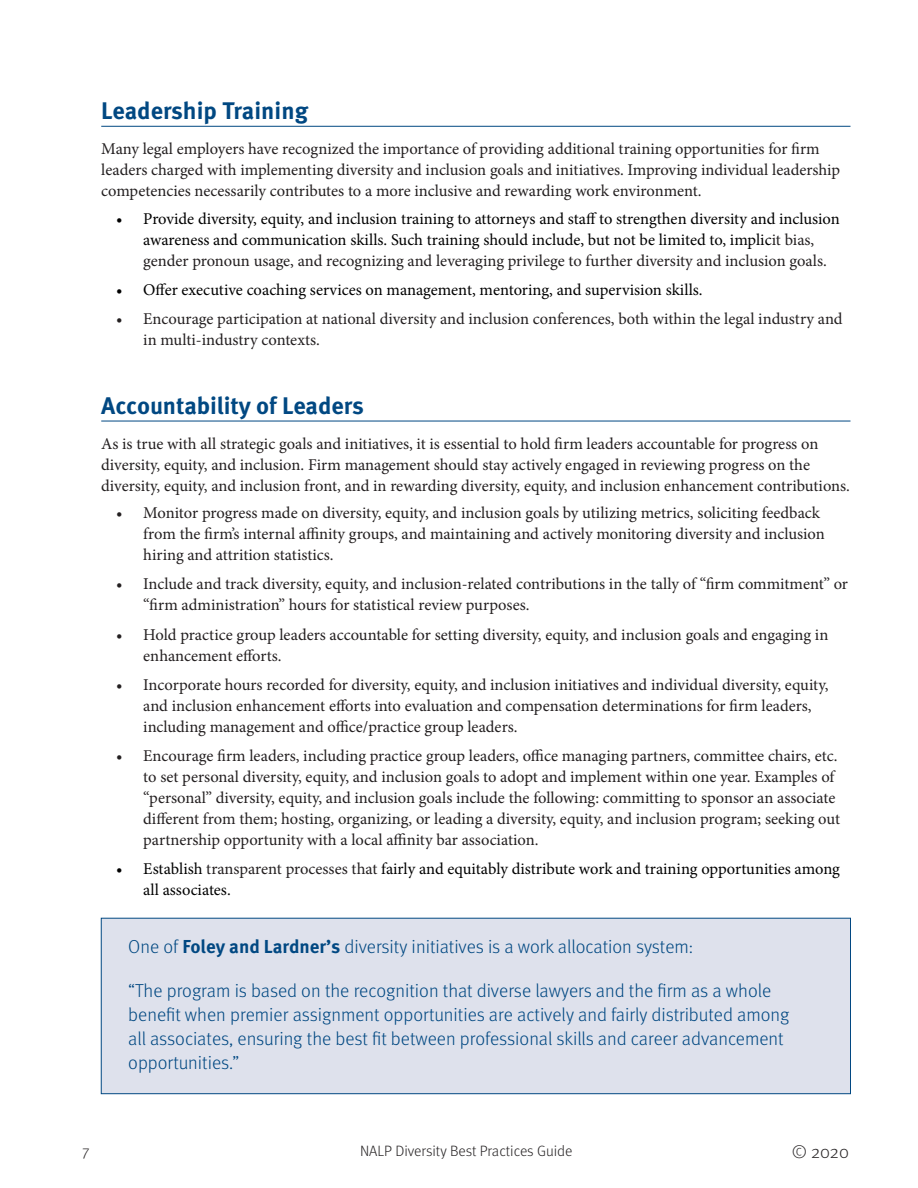
<style>
.page{position:relative;width:918px;height:1188px;background:#fff}
.page>*{position:absolute;margin:0;border:0;box-sizing:border-box;transform-origin:0 0}
.Heading_2{font:700 24px "Meta Pro";color:#014882}
.Box{font:300 18.75px/24px "Meta Pro";color:#014882}
.t1{font:300 18px "Meta Pro";color:#282526}
.Body{font:16.5px/21px "Minion Pro";color:#231f20}
.t2{font:16.5px/21px "Minion Pro";letter-spacing:-.005em;color:#000}
.t3{font:300 15px "Meta Pro";color:#282526}
.s1{color:#231f20}
.s2{font-weight:700}
</style>
<div class="page">
<hr style="left:101px;top:126px;width:749px;height:1px;background:#014882">
<hr style="left:101px;top:421px;width:749px;height:1px;background:#014882">
<div style="left:101px;top:918px;width:750px;height:176px;background:#dee1ec;border:1px solid #014882"></div>
<p class="Heading_2" style="left:101px;top:92px;width:208px">Leadership Training</p>
<p class="Body" style="left:101px;top:138px;width:740px">Many legal employers have recognized the importance of providing additional training opportunities for firm leaders charged with implementing diversity and inclusion goals and initiatives. Improving individual leadership competencies necessarily contributes to a more inclusive and rewarding work environment.</p>
<p class="t2" style="left:143px;top:208px;width:698px;text-indent:-27px">• Provide diversity, equity, and inclusion training to attorneys and staff to strengthen diversity and inclusion awareness and communication skills. Such training should include, but not be limited to, implic<span class="s1">it bias, gender pronoun usage, and recognizing and leveraging privilege to further diversity and inclusion goals.</span></p>
<p class="t2" style="left:116px;top:279px;width:588px">• Offer executive coaching services on management, mentoring, and supervision skills.</p>
<p class="Body" style="left:143px;top:308px;width:701px;text-indent:-27px">• Encourage participation at national diversity and inclusion conferences, both within the legal industry and in multi-industry contexts.</p>
<p class="Heading_2" style="left:101px;top:387px;width:264px">Accountability of Leaders</p>
<p class="Body" style="left:101px;top:433px;width:750px">As is true with all strategic goals and initiatives, it is essential to hold firm leaders accountable for progress on diversity, equity, and inclusion. Firm management should stay actively engaged in reviewing progress on the diversity, equity, and inclusion front, and in rewarding diversity, equity, and inclusion enhancement contributions.</p>
<p class="Body" style="left:143px;top:503px;width:683px;text-indent:-27px">• Monitor progress made on diversity, equity, and inclusion goals by utilizing metrics, soliciting feedback from the firm’s internal affinity groups, and maintaining and actively monitoring diversity and inclusion hiring and attrition statistics.</p>
<p class="Body" style="left:143px;top:574px;width:706px;text-indent:-27px">• Include and track diversity, equity, and inclusion-related contributions in the tally of “firm commitment” or “firm administration” hours for statistical review purposes.</p>
<p class="Body" style="left:143px;top:624px;width:687px;text-indent:-27px">• Hold practice group leaders accountable for setting diversity, equity, and inclusion goals and engaging in enhancement efforts.</p>
<p class="Body" style="left:143px;top:674px;width:687px;text-indent:-27px">• Incorporate hours recorded for diversity, equity, and inclusion initiatives and individual diversity, equity, and inclusion enhancement efforts into evaluation and compensation determinations for firm leaders, including management and office/practice group leaders.</p>
<p class="Body" style="left:143px;top:745px;width:698px;text-indent:-27px">• Encourage firm leaders, including practice group leaders, office managing partners, committee chairs, etc. to set personal diversity, equity, and inclusion goals to adopt and implement within one year. Examples of “personal” diversity, equity, and inclusion goals include the following: committing to sponsor an associate different from them; hosting, organizing, or leading a diversity, equity, and inclusion program; seeking out partnership opportunity with a local affinity bar association.</p>
<p class="t2" style="left:143px;top:858px;width:698px;text-indent:-27px">• Establish <span class="s1">transparent processes that</span> fairly and equitably distribute work and training opportunities among all associates.</p>
<p class="Box" style="left:128px;top:933px;width:567px">One of <span class="s2">Foley and Lardner’s</span> diversity initiatives is a work allocation system:</p>
<p class="Box" style="left:128px;top:977px;width:663px">“The program is based on the recognition that diverse lawyers and the firm as a whole benefit when premier assignment opportunities are actively and fairly distributed among all associates, ensuring the best fit between professional skills and career advancement opportunities.”</p>
<p class="t3" style="left:82px;top:1140px;width:8px">7</p>
<p class="t3" style="left:360px;top:1140px;width:214px">NALP Diversity Best Practices Guide</p>
<p class="t1" style="left:792px;top:1139px;width:59px">© 2020</p>
</div>
